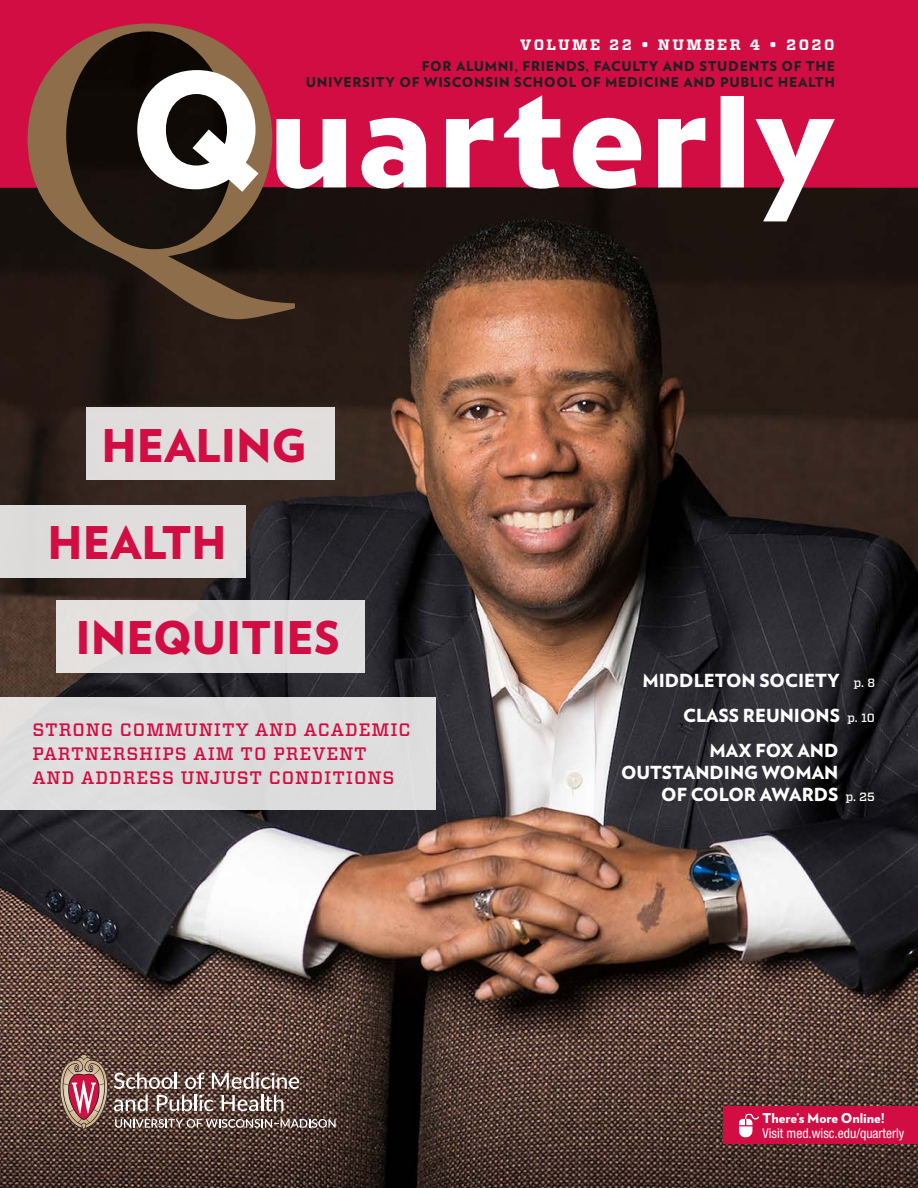
<style>
.page{position:relative;width:918px;height:1188px;background:#fff}
.page>*{position:absolute;margin:0;border:0;box-sizing:border-box;transform-origin:0 0}
.t1{font:900 45px/96.9px "Verlag";color:#d20d44}
.t2{font:900 18px/21.6px "Verlag";color:#fff}
.t3{font:500 18px/24px "Vitesse";letter-spacing:.05em;color:#d20d44}
.t4{font:700 15px "Vitesse";letter-spacing:.16em;color:#fff}
.t5{font:900 13.5px/16.5px "Verlag";letter-spacing:.05em;color:#231f20;text-align:right}
.t6{font:condensed 13.5px "Helvetica Neue LT Std";color:#fff}
.t7{font:900 13.5px "Verlag";color:#fff}
.s1{font-family:"Vitesse";font-weight:500;font-size:12px}
</style>
<div class="page">
<img style="left:0;top:188px;width:918px;height:1000px">
<div style="left:0;top:0;width:918px;height:188px;background:#d20d44"></div>
<svg style="left:28px;top:23px;width:267px;height:296px;background:#4d2823"></svg>
<svg style="left:137px;top:70px;width:698px;height:151px"></svg>
<img style="left:58px;top:1054px;width:278px;height:76px">
<div style="left:86px;top:408px;width:249px;height:72px;background:#e0dedd"></div>
<div style="left:0;top:505px;width:246px;height:73px;background:#e0dddc"></div>
<div style="left:0;top:698px;width:436px;height:112px;background:#ddddde"></div>
<div style="left:56px;top:600px;width:308px;height:73px;background:#dfdfdf"></div>
<div style="left:724px;top:1106px;width:194px;height:38px;background:#d20d44"></div>
<svg style="left:739px;top:1114px;width:20px;height:24px"></svg>
<p class="t4" style="left:520px;top:35px;width:316px">VOLUME 22 • NUMBER 4 • 2020</p>
<p class="t5" style="left:306px;top:57px;width:531px">FOR ALUMNI, FRIENDS, FACULTY AND STUDENTS OF THE<br>UNIVERSITY OF WISCONSIN SCHOOL OF MEDICINE AND PUBLIC HEALTH</p>
<h1 class="t1" style="left:48px;top:395px;width:260px;text-indent:54px">HEALING<br>HEALTH</h1>
<h1 class="t1" style="left:76px;top:587px;width:266px">INEQUITIES</h1>
<h2 class="t3" style="left:32px;top:718px;width:380px">STRONG COMMUNITY AND ACADEMIC<br>PARTNERSHIPS AIM TO PREVENT<br>AND ADDRESS UNJUST CONDITIONS</h2>
<h2 class="t2" style="left:642px;top:669px;width:234px">MIDDLETON SOCIETY <span class="s1">p. 8</span></h2>
<h2 class="t2" style="left:683px;top:704px;width:194px">CLASS REUNIONS <span class="s1">p. 10</span></h2>
<h2 class="t2" style="left:710px;top:739px;width:130px">MAX FOX AND</h2>
<h2 class="t2" style="left:661px;top:761px;width:215px;text-indent:-40px">OUTSTANDING WOMAN<br>OF COLOR AWARDS <span class="s1">p. 25</span></h2>
<p class="t7" style="left:763px;top:1107px;width:124px">There’s More Online!</p>
<p class="t6" style="left:763px;top:1125px;width:143px">Visit med.wisc.edu/quarterly</p>
</div>
